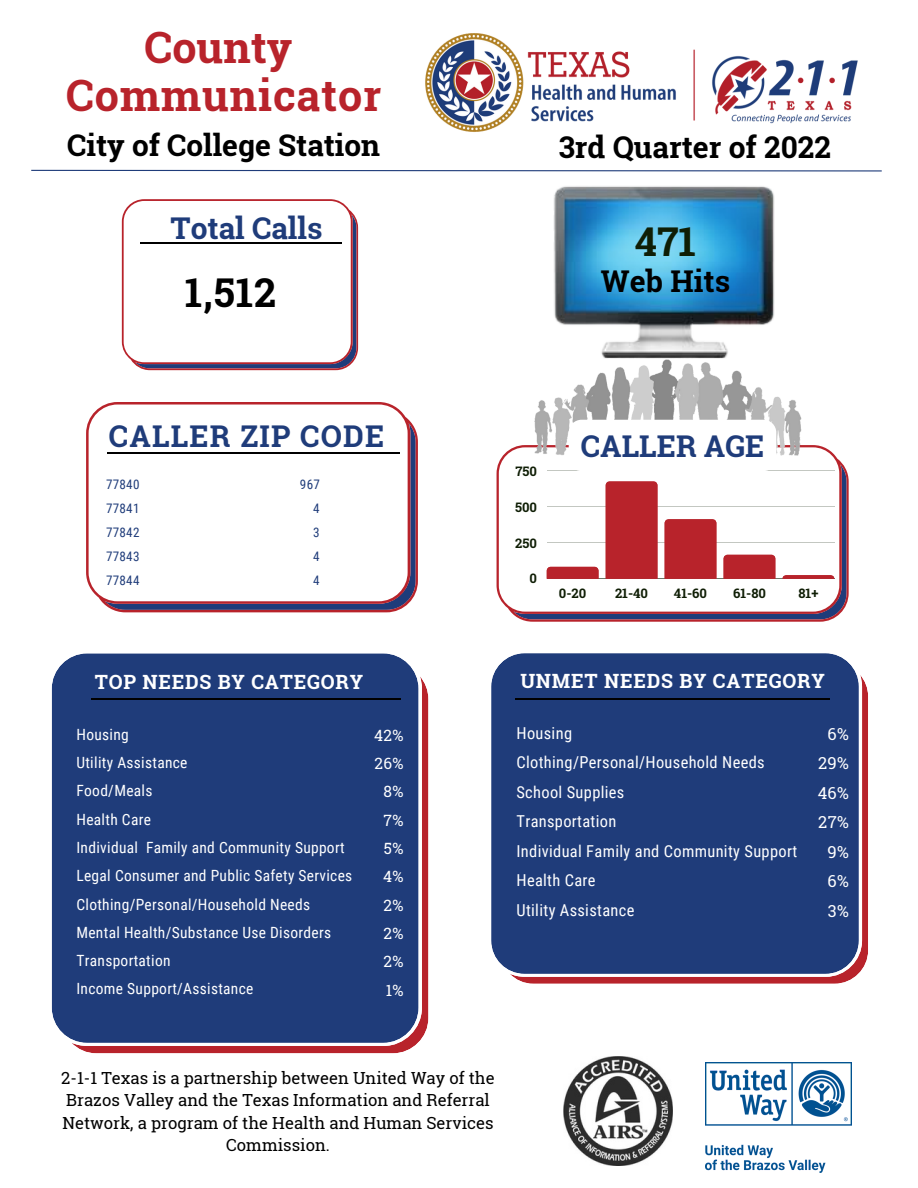
<style>
.page{position:relative;width:918px;height:1188px;background:#fff}
.page>*{position:absolute;margin:0;border:0;box-sizing:border-box;transform-origin:0 0}
.t1{font:700 43.2px "Roboto Slab";letter-spacing:.02em;color:#b8232b}
.t2{font:700 39.75px "Roboto Slab";color:#000}
.t3{font:700 39.75px "Roboto Slab";color:#0f1e05}
.t4{font:700 30px "Roboto Slab";color:#000}
.t5{font:700 30px "Roboto Slab";color:#1f3c7a}
.t6{font:700 30px "Roboto Slab";letter-spacing:.04em;color:#1f3c7a}
.t7{font:700 29.85px "Roboto Slab";color:#000}
.t8{font:700 19.65px "Roboto Slab";letter-spacing:.04em;color:#fff}
.t9{font:16.65px/22.5px "Roboto Slab";color:#000;text-align:center}
.t10{font:16.5px/29.5px "Roboto Condensed";letter-spacing:.02em;color:#fff}
.t11{font:16.5px/29.5px "Roboto Slab";color:#fff;text-align:right}
.t12{font:15.6px/28.3px "Roboto Slab";color:#fff;text-align:right}
.t13{font:15.45px/28.3px "Roboto Condensed";letter-spacing:.02em;color:#fff}
.t14{font:13.2px "Roboto Condensed";letter-spacing:.02em;color:#1f3c7a}
.t15{font:700 13.05px "Roboto Slab";color:#0f1e05}
</style>
<div class="page">
<svg style="left:31px;top:169px;width:851px;height:3px"></svg>
<svg style="left:497px;top:445px;width:352px;height:177px"></svg>
<hr style="left:547px;top:471px;width:287px;height:1px;background:#0f1e05">
<hr style="left:547px;top:506px;width:287px;height:1px;background:#0f1e05">
<hr style="left:547px;top:542px;width:287px;height:1px;background:#0f1e05">
<hr style="left:547px;top:578px;width:287px;height:1px;background:#0f1e05">
<svg style="left:547px;top:567px;width:52px;height:12px"></svg>
<div style="left:606px;top:481px;width:51px;height:98px;background:#b8232b"></div>
<div style="left:665px;top:519px;width:51px;height:60px;background:#b8232b"></div>
<svg style="left:724px;top:555px;width:51px;height:24px"></svg>
<svg style="left:783px;top:575px;width:51px;height:4px"></svg>
<img style="left:532px;top:358px;width:281px;height:108px">
<img style="left:548px;top:169px;width:230px;height:189px">
<img style="left:425px;top:33px;width:433px;height:99px">
<svg style="left:491px;top:653px;width:377px;height:331px;background:#2b417b"></svg>
<hr style="left:515px;top:698px;width:315px;height:1px;background:#000">
<svg style="left:51px;top:653px;width:378px;height:401px;background:#2b417b"></svg>
<hr style="left:92px;top:699px;width:309px;height:1px;background:#000">
<img style="left:563px;top:1056px;width:109px;height:109px">
<img style="left:705px;top:1063px;width:147px;height:109px">
<svg style="left:569px;top:420px;width:207px;height:51px"></svg>
<svg style="left:122px;top:199px;width:236px;height:171px"></svg>
<hr style="left:140px;top:242px;width:201px;height:1px;background:#000">
<svg style="left:86px;top:402px;width:332px;height:210px"></svg>
<hr style="left:107px;top:452px;width:293px;height:1px;background:#000">
<h1 class="t1" style="left:144px;top:18px;width:149px">County</h1>
<h1 class="t1" style="left:66px;top:66px;width:317px">Communicator</h1>
<h3 class="t7" style="left:67px;top:125px;width:314px">City of College Station</h3>
<h3 class="t4" style="left:559px;top:127px;width:274px">3rd Quarter of 2022</h3>
<h3 class="t5" style="left:171px;top:208px;width:153px">Total Calls</h3>
<h2 class="t2" style="left:185px;top:265px;width:93px">1,512</h2>
<h2 class="t3" style="left:635px;top:214px;width:63px">471</h2>
<h3 class="t4" style="left:601px;top:260px;width:131px">Web Hits</h3>
<h3 class="t6" style="left:109px;top:415px;width:277px">CALLER ZIP CODE</h3>
<p class="t14" style="left:106px;top:476px;width:35px">77840</p>
<p class="t14" style="left:300px;top:476px;width:21px">967</p>
<p class="t14" style="left:106px;top:500px;width:35px">77841</p>
<p class="t14" style="left:313px;top:500px;width:8px">4</p>
<p class="t14" style="left:106px;top:524px;width:35px">77842</p>
<p class="t14" style="left:313px;top:524px;width:8px">3</p>
<p class="t14" style="left:106px;top:548px;width:35px">77843</p>
<p class="t14" style="left:313px;top:548px;width:8px">4</p>
<p class="t14" style="left:106px;top:572px;width:35px">77844</p>
<p class="t14" style="left:313px;top:572px;width:8px">4</p>
<p class="t15" style="left:515px;top:462px;width:23px">750</p>
<p class="t15" style="left:515px;top:498px;width:23px">500</p>
<p class="t15" style="left:515px;top:534px;width:23px">250</p>
<p class="t15" style="left:530px;top:570px;width:9px">0</p>
<h3 class="t5" style="left:581px;top:426px;width:185px">CALLER AGE</h3>
<p class="t15" style="left:559px;top:584px;width:29px">0-20</p>
<p class="t15" style="left:615px;top:584px;width:35px">21-40</p>
<p class="t15" style="left:674px;top:584px;width:35px">41-60</p>
<p class="t15" style="left:733px;top:584px;width:34px">61-80</p>
<p class="t15" style="left:799px;top:584px;width:21px">81+</p>
<p class="t8" style="left:95px;top:668px;width:270px">TOP NEEDS BY CATEGORY</p>
<p class="t13" style="left:76px;top:720px;width:277px">Housing<br>Utility Assistance<br>Food/Meals<br>Health Care<br>Individual Family and Community Support<br>Legal Consumer and Public Safety Services<br>Clothing/Personal/Household Needs<br>Mental Health/Substance Use Disorders<br>Transportation<br>Income Support/Assistance</p>
<p class="t12" style="left:374px;top:721px;width:31px">42%<br>26%<br>8%<br>7%<br>5%<br>4%<br>2%<br>2%<br>2%<br>1%</p>
<p class="t8" style="left:520px;top:667px;width:306px">UNMET NEEDS BY CATEGORY</p>
<p class="t10" style="left:516px;top:718px;width:282px">Housing<br>Clothing/Personal/Household Needs<br>School Supplies<br>Transportation<br>Individual Family and Community Support<br>Health Care<br>Utility Assistance</p>
<p class="t11" style="left:818px;top:719px;width:33px">6%<br>29%<br>46%<br>27%<br>9%<br>6%<br>3%</p>
<p class="t9" style="left:61px;top:1066px;width:435px">2-1-1 Texas is a partnership between United Way of the Brazos Valley and the Texas Information and Referral Network, a program of the Health and Human Services Commission.</p>
</div>
